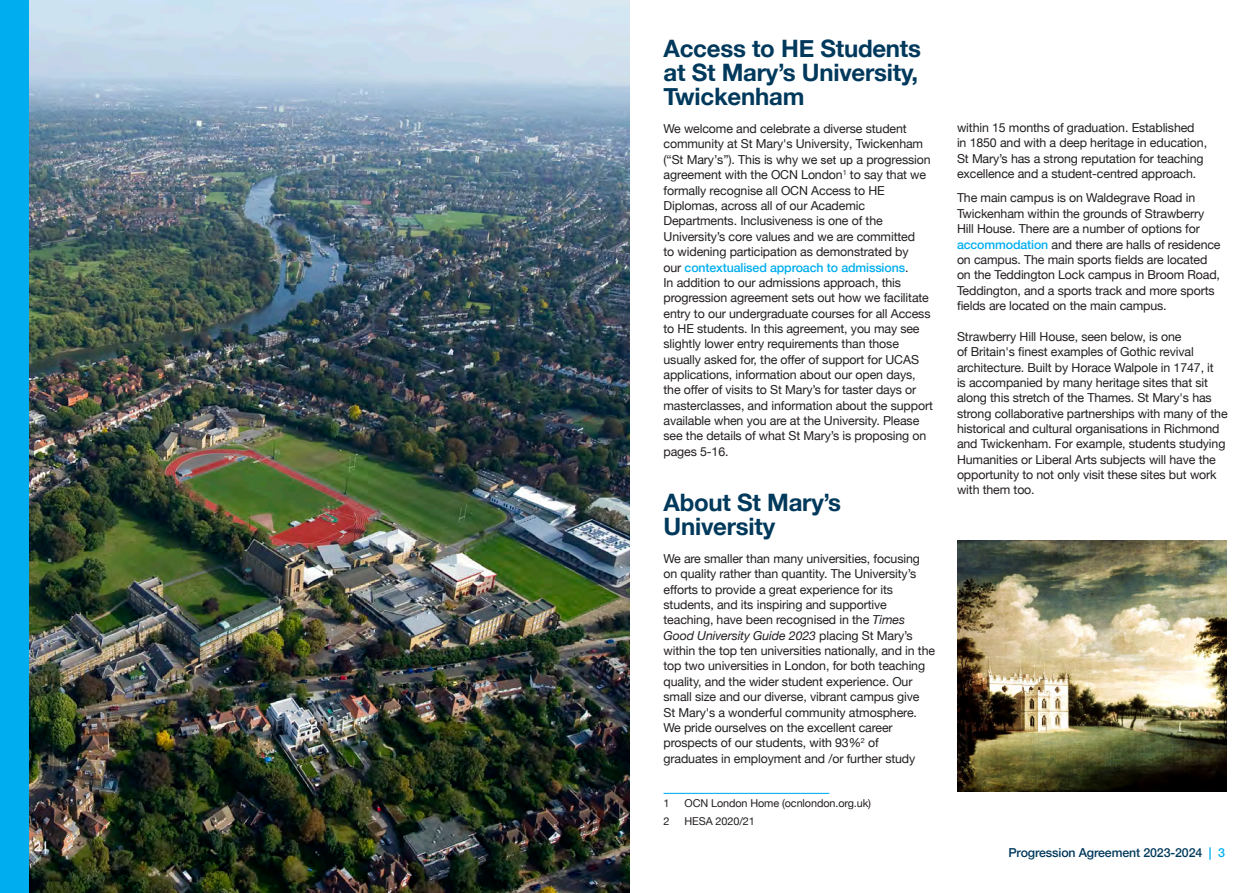
<style>
.page{position:relative;width:1259px;height:893px;background:#fff}
.page>*{position:absolute;margin:0;border:0;box-sizing:border-box;transform-origin:0 0}
.Body{font:700 24px/24px "Helvetica Neue";letter-spacing:-.01em;color:#00395c}
.Body-2{font:12.3px/15.3px "Helvetica Neue";letter-spacing:-.01em;color:#231f20}
.t1{font:500 12.3px "Helvetica Neue";letter-spacing:-.01em;color:#00395c}
.Bullets{font:500 12.3px "Helvetica Neue";color:#fff}
.footnotes{font:10.8px "Helvetica Neue";letter-spacing:-.01em;color:#231f20}
.s1{font-family:"Nimbus San"}
.s2{font-weight:500;color:#00aeef}
.s3{font-style:italic}
.s4{color:#00aeef}
</style>
<div class="page">
<hr style="left:663px;top:793px;width:166px;height:1px;background:#00aeef">
<img style="left:29px;top:0;width:600px;height:893px">
<img style="left:957px;top:540px;width:269px;height:252px">
<div style="left:0;top:0;width:29px;height:893px;background:#00aeef"></div>
<p class="Bullets" style="left:34px;top:836px;width:14px">2 |</p>
<p class="Body" style="left:663px;top:37px;width:259px">Access to HE Students at St Mary’s University,<br>Twickenham</p>
<p class="Body-2" style="left:663px;top:122px;width:271px">We welcome and celebrate a diverse student community at St Mary's University, Twickenham (“St Mary’s”). This is why we <span class="s1">set up</span> a progression agreement with the OCN London<sup>1</sup> to say that we formally recognise all OCN Access to HE Diplomas, across all of our Academic Departments. Inclusiveness is one of the University’s core values and we are committed<br>to widening participation as demonstrated by<br>our <span class="s2">contextualised approach to admissions</span>.<br>In addition to our admissions approach, this progression agreement sets out how we facilitate entry to our undergraduate courses for all Access to HE students. In this agreement, you may see slightly lower entry requirements than those usually asked for, the offer of support for UCAS applications, information about our open days, the offer of visits to St Mary’s for taster days or masterclasses, and information about the support available when you are at the University. Please see the details of what St Mary’s is proposing on pages 5-16.</p>
<p class="Body" style="left:663px;top:491px;width:179px">About St Mary’s<br>University</p>
<p class="Body-2" style="left:663px;top:551px;width:273px">We are smaller than many universities, focusing on quality rather than quantity. The University’s efforts to provide a great experience for its students, and its inspiring and supportive teaching, have been recognised in the <span class="s3">Times Good University Guide 2023</span> placing St Mary’s within the top ten universities nationally, and in the top two universities in London, for both teaching quality, and the wider student experience. Our small size and our diverse, vibrant campus give<br>St Mary's a wonderful community atmosphere.<br>We pride ourselves on the excellent career prospects of our students, with 93%<sup>2</sup> of graduates in employment and /or further study</p>
<p class="footnotes" style="left:663px;top:796px;width:8px">1</p>
<p class="footnotes" style="left:684px;top:796px;width:188px">OCN London Home (ocnlondon.org.uk)</p>
<p class="footnotes" style="left:663px;top:814px;width:8px">2</p>
<p class="footnotes" style="left:684px;top:814px;width:72px">HESA 2020/21</p>
<p class="Body-2" style="left:957px;top:121px;width:252px">within 15 months of graduation. Established in 1850 and with a deep heritage in education, St Mary’s has a strong reputation for teaching excellence and a student-centred approach.</p>
<p class="Body-2" style="left:957px;top:191px;width:265px">The main campus is on Waldegrave Road in Twickenham within the grounds of Strawberry Hill House. There are a number of options for <span class="s2">accommodation</span> and there are halls of residence on campus. The main sports fields are located on the Teddington Lock campus in Broom Road, Teddington, and a sports track and more sports fields are located on the main campus.</p>
<p class="Body-2" style="left:957px;top:329px;width:272px">Strawberry Hill House, seen below, is one<br>of Britain's finest examples of Gothic revival architecture. Built by Horace Walpole in 1747, it<br>is accompanied by many heritage sites that sit along this stretch of the Thames. St Mary's has strong collaborative partnerships with many of the historical and cultural organisations in Richmond and Twickenham. For example, students studying Humanities or Liberal Arts subjects will have the opportunity to not only visit these sites but work with them too.</p>
<p class="t1" style="left:1008px;top:843px;width:218px">Progression Agreement 2023-2024 <span class="s4">| 3</span></p>
</div>
